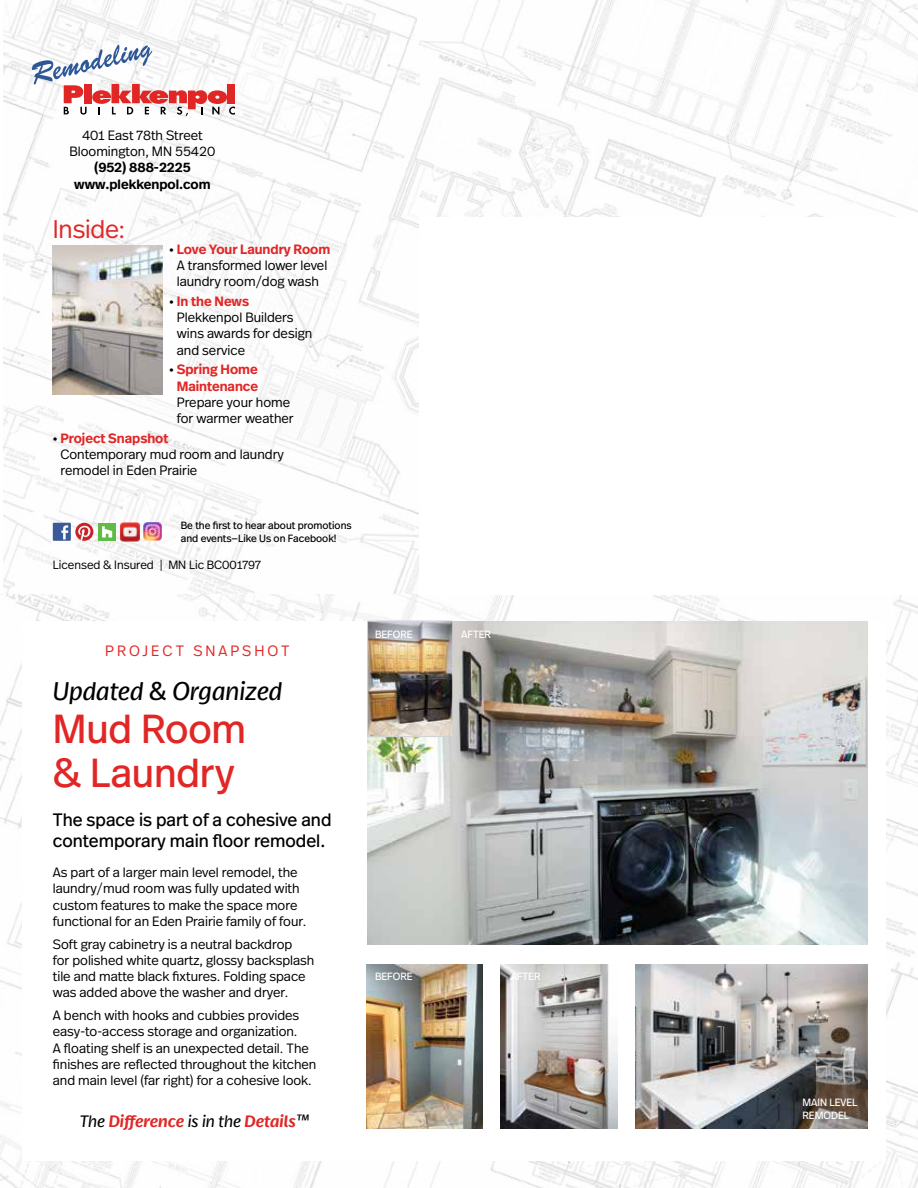
<style>
.page{position:relative;width:918px;height:1188px;background:#fff}
.page>*{position:absolute;margin:0;border:0;box-sizing:border-box;transform-origin:0 0}
.t1{font:40.5px/43.5px "Real Head Pro";letter-spacing:-.005em;color:#e12726}
.t2{font:italic 25.5px "Real Head Pro";color:#000}
.t3{font:300 25.5px "Real Head Pro";letter-spacing:-.005em;color:#e12726}
.t4{font:18px/21.6px "Real Head Pro";color:#000}
.t5{font:italic 600 16.5px "Real Head Pro";color:#e12726}
.t6{font:300 15px "Real Head Pro";letter-spacing:.2em;color:#e12726}
.t7{font:300 13.5px/16.2px "Real Head Pro";color:#000}
.t8{font:600 13.5px/16.2px "Real Head Pro";color:#000;text-align:center}
.t9{font:600 13.5px/16.2px "Real Head Pro";color:#e12726;text-align:center}
.t10{font:300 12px "Real Head Pro";color:#000}
.t11{font:10.5px/12.6px "Real Head Pro";color:#000}
.t12{font:10.5px/12.6px "Real Head Pro";color:#fff}
.s1{font-weight:600}
.s2{font-weight:600;color:#e12726}
.s3{color:#000}
.s4{font-weight:400;color:#000}
</style>
<div class="page">
<img style="left:3px;top:0;width:915px;height:594px">
<img style="left:0;top:594px;width:918px;height:594px">
<div style="left:22px;top:621px;width:864px;height:540px;background:#fff"></div>
<img style="left:367px;top:964px;width:115px;height:164px">
<div style="left:98px;top:523px;width:18px;height:18px;background:#5fbb46"></div>
<svg style="left:102px;top:526px;width:10px;height:11px"></svg>
<div style="left:53px;top:523px;width:18px;height:18px;background:#3c5a99"></div>
<svg style="left:61px;top:525px;width:7px;height:15px"></svg>
<img style="left:120px;top:523px;width:19px;height:18px">
<svg style="left:75px;top:523px;width:18px;height:18px"></svg>
<img style="left:143px;top:523px;width:18px;height:18px">
<svg style="left:32px;top:44px;width:203px;height:72px"></svg>
<div style="left:420px;top:217px;width:498px;height:377px;background:#fff"></div>
<img style="left:53px;top:245px;width:109px;height:149px">
<img style="left:635px;top:965px;width:232px;height:163px">
<img style="left:500px;top:965px;width:117px;height:164px">
<img style="left:368px;top:621px;width:499px;height:324px">
<img style="left:369px;top:623px;width:82px;height:112px">
<div style="left:367px;top:621px;width:86px;height:116px;border:1px solid #d1d3d4"></div>
<p class="t7" style="left:70px;top:127px;width:147px;text-align:center">401 East 78th Street<br>Bloomington, MN 55420</p>
<p class="t8" style="left:74px;top:159px;width:138px">(952) 888-2225 www.plekkenpol.com</p>
<h2 class="t3" style="left:53px;top:211px;width:74px">Inside:</h2>
<p class="t7" style="left:169px;top:241px;width:162px;text-align:center"><span class="s1">•</span> <span class="s2">Love Your Laundry Room<br></span>A transformed lower level laundry room/dog wash</p>
<p class="t7" style="left:177px;top:293px;width:137px;text-indent:-8px"><span class="s1">•</span> <span class="s2">In the News<br></span>Plekkenpol Builders wins awards for design and service</p>
<p class="t9" style="left:169px;top:361px;width:90px"><span class="s3">•</span> Spring Home<br>Maintenance</p>
<p class="t7" style="left:177px;top:393px;width:118px">Prepare your home for warmer weather</p>
<p class="t7" style="left:60px;top:429px;width:225px;text-indent:-8px"><span class="s1">•</span> <span class="s2">Project Snapshot<br></span>Contemporary mud room and laundry remodel in Eden Prairie</p>
<p class="t11" style="left:181px;top:519px;width:172px">Be the first to hear about promotions and events—Like Us on Facebook!</p>
<p class="t10" style="left:53px;top:557px;width:210px">Licensed &amp; Insured | MN Lic BC001797</p>
<p class="t6" style="left:105px;top:641px;width:186px">PROJECT SNAPSHOT</p>
<h2 class="t2" style="left:53px;top:673px;width:231px">Updated &amp; Organized</h2>
<h1 class="t1" style="left:53px;top:707px;width:195px">Mud Room &amp; Laundry</h1>
<h3 class="t4" style="left:53px;top:808px;width:280px">The space is part of a cohesive and contemporary main floor remodel.</h3>
<p class="t7" style="left:53px;top:864px;width:255px">As part of a larger main level remodel, the laundry/mud room was fully updated with custom features to make the space more functional for an Eden Prairie family of four.</p>
<p class="t7" style="left:53px;top:935px;width:263px">Soft gray cabinetry is a neutral backdrop<br>for polished white quartz, glossy backsplash tile and matte black fixtures. Folding space was added above the washer and dryer.</p>
<p class="t7" style="left:53px;top:1007px;width:265px">A bench with hooks and cubbies provides easy-to-access storage and organization.<br>A floating shelf is an unexpected detail. The finishes are reflected throughout the kitchen and main level (far right) for a cohesive look.</p>
<p class="t5" style="left:80px;top:1109px;width:231px"><span class="s4">The</span> Difference <span class="s4">is in the</span> Details<sup>™</sup></p>
<p class="t12" style="left:375px;top:628px;width:39px">BEFORE</p>
<p class="t12" style="left:375px;top:970px;width:39px">BEFORE</p>
<p class="t12" style="left:461px;top:628px;width:31px">AFTER</p>
<p class="t12" style="left:511px;top:970px;width:31px">AFTER</p>
<p class="t12" style="left:802px;top:1096px;width:57px">MAIN LEVEL<br>REMODEL</p>
</div>
